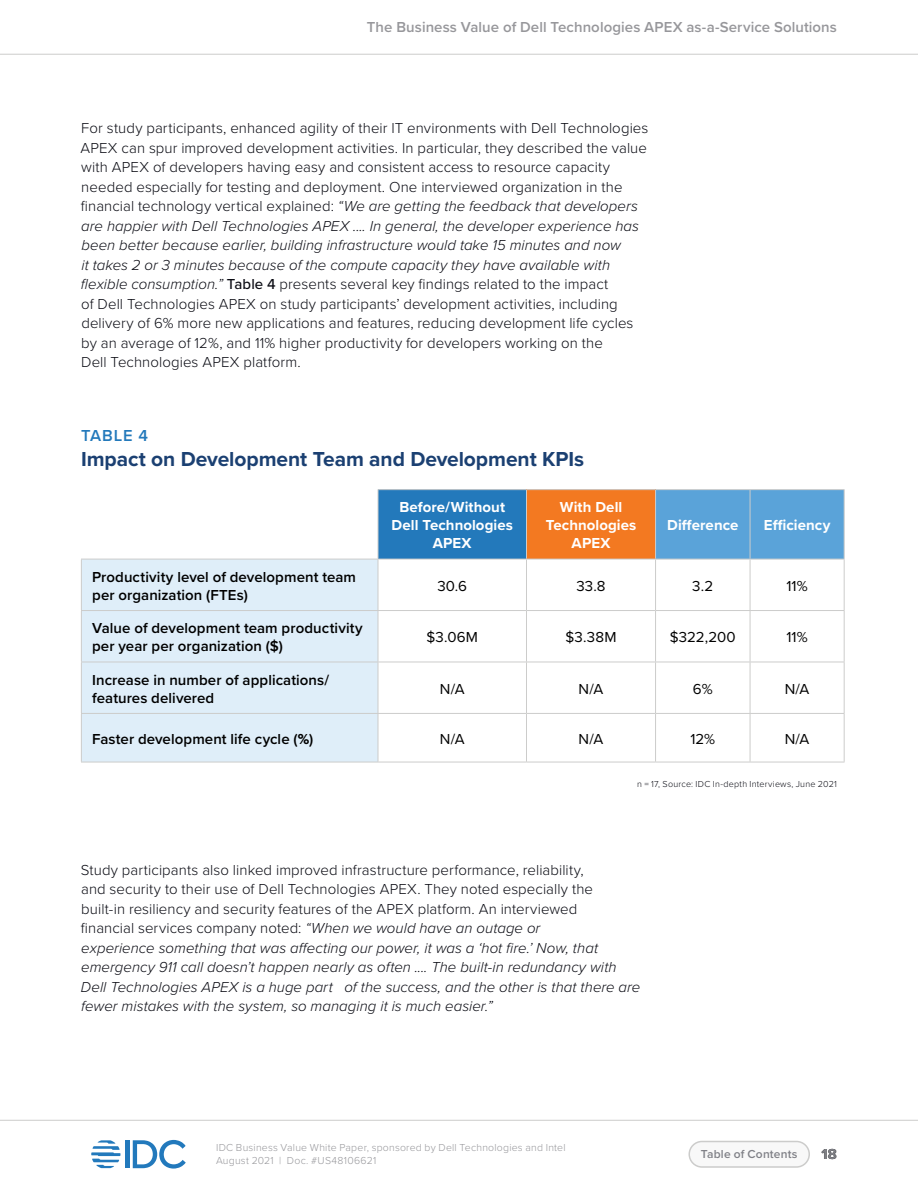
<style>
.page{position:relative;width:918px;height:1188px;background:#fff}
.page>*{position:absolute;margin:0;border:0;box-sizing:border-box;transform-origin:0 0}
.t1{font:700 21px "Proxima Nova";letter-spacing:-.005em;color:#1b4072}
.t2{font:600 16.5px "Proxima Nova";letter-spacing:.05em;color:#2379bb}
.t3{font:300 15px/19.5px "Proxima Nova";letter-spacing:.005em;color:#0a0b13}
.t4{font:italic 300 15px/19.5px "Proxima Nova";letter-spacing:.005em;color:#0a0b13}
.t5{font:600 15px/18px "Proxima Nova";letter-spacing:.005em;color:#000}
.t6{font:700 15px/18px "Proxima Nova";letter-spacing:.005em;color:#fff;text-align:center}
.t7{font:15px "Proxima Nova";letter-spacing:.01em;color:#000}
.t8{font:600 15px "Proxima Nova";letter-spacing:.005em;color:#97979b}
.t9{font:700 15px "Proxima Nova";color:#000}
.t10{font:600 12px "Proxima Nova";letter-spacing:.015em;color:#808187}
.t11{font:300 10.5px/13.5px "Proxima Nova";letter-spacing:.02em;color:#97979b}
.t12{font:300 9px "Proxima Nova";letter-spacing:.025em;color:#0a0b13}
.s1{font-style:italic}
.s2{font-weight:500}
.s3{font-family:"Proxima Nova Extrabld";font-weight:400}
.s4{font-style:normal}
</style>
<div class="page">
<div style="left:689px;top:1142px;width:120px;height:25px;background:#f8f8f8;border-radius:13px"></div>
<div style="left:688px;top:1141px;width:122px;height:27px;border:2px solid #cccccb;border-radius:13px"></div>
<hr style="left:0;top:54px;width:918px;height:1px;background:#cccccb">
<hr style="left:0;top:1120px;width:918px;height:1px;background:#cccccb">
<hr style="left:125px;top:1140px;width:4px;height:28px;background:#2279bc">
<svg style="left:133px;top:1140px;width:53px;height:29px"></svg>
<svg style="left:91px;top:1140px;width:29px;height:28px"></svg>
<div style="left:378px;top:490px;width:148px;height:69px;background:#2379bb"></div>
<div style="left:526px;top:490px;width:130px;height:69px;background:#f37921"></div>
<div style="left:656px;top:490px;width:188px;height:69px;background:#5aa3d9"></div>
<div style="left:82px;top:560px;width:296px;height:202px;background:#dfeef9"></div>
<hr style="left:378px;top:489px;width:148px;height:1px;background:#cccccb">
<hr style="left:378px;top:490px;width:1px;height:69px;background:#cccccb">
<hr style="left:526px;top:489px;width:130px;height:1px;background:#cccccb">
<hr style="left:526px;top:490px;width:1px;height:69px;background:#cccccb">
<hr style="left:656px;top:489px;width:94px;height:1px;background:#cccccb">
<hr style="left:655px;top:490px;width:1px;height:69px;background:#cccccb">
<hr style="left:750px;top:489px;width:95px;height:1px;background:#cccccb">
<hr style="left:750px;top:490px;width:1px;height:69px;background:#cccccb">
<hr style="left:844px;top:490px;width:1px;height:69px;background:#cccccb">
<hr style="left:81px;top:559px;width:297px;height:1px;background:#cccccb">
<hr style="left:81px;top:559px;width:1px;height:51px;background:#cccccb">
<hr style="left:378px;top:559px;width:148px;height:1px;background:#cccccb">
<hr style="left:378px;top:559px;width:1px;height:51px;background:#cccccb">
<hr style="left:526px;top:559px;width:130px;height:1px;background:#cccccb">
<hr style="left:526px;top:559px;width:1px;height:51px;background:#cccccb">
<hr style="left:656px;top:559px;width:94px;height:1px;background:#cccccb">
<hr style="left:655px;top:559px;width:1px;height:51px;background:#cccccb">
<hr style="left:750px;top:559px;width:95px;height:1px;background:#cccccb">
<hr style="left:750px;top:559px;width:1px;height:51px;background:#cccccb">
<hr style="left:844px;top:559px;width:1px;height:51px;background:#cccccb">
<hr style="left:81px;top:610px;width:297px;height:1px;background:#cccccb">
<hr style="left:81px;top:611px;width:1px;height:51px;background:#cccccb">
<hr style="left:378px;top:610px;width:148px;height:1px;background:#cccccb">
<hr style="left:378px;top:611px;width:1px;height:51px;background:#cccccb">
<hr style="left:526px;top:610px;width:130px;height:1px;background:#cccccb">
<hr style="left:526px;top:611px;width:1px;height:51px;background:#cccccb">
<hr style="left:656px;top:610px;width:94px;height:1px;background:#cccccb">
<hr style="left:655px;top:611px;width:1px;height:51px;background:#cccccb">
<hr style="left:750px;top:610px;width:95px;height:1px;background:#cccccb">
<hr style="left:750px;top:611px;width:1px;height:51px;background:#cccccb">
<hr style="left:844px;top:611px;width:1px;height:51px;background:#cccccb">
<hr style="left:81px;top:662px;width:297px;height:1px;background:#cccccb">
<hr style="left:81px;top:662px;width:1px;height:51px;background:#cccccb">
<hr style="left:378px;top:662px;width:148px;height:1px;background:#cccccb">
<hr style="left:378px;top:662px;width:1px;height:51px;background:#cccccb">
<hr style="left:526px;top:662px;width:130px;height:1px;background:#cccccb">
<hr style="left:526px;top:662px;width:1px;height:51px;background:#cccccb">
<hr style="left:656px;top:662px;width:94px;height:1px;background:#cccccb">
<hr style="left:655px;top:662px;width:1px;height:51px;background:#cccccb">
<hr style="left:750px;top:662px;width:95px;height:1px;background:#cccccb">
<hr style="left:750px;top:662px;width:1px;height:51px;background:#cccccb">
<hr style="left:844px;top:662px;width:1px;height:51px;background:#cccccb">
<hr style="left:81px;top:713px;width:297px;height:1px;background:#cccccb">
<hr style="left:81px;top:714px;width:1px;height:48px;background:#cccccb">
<hr style="left:378px;top:713px;width:148px;height:1px;background:#cccccb">
<hr style="left:378px;top:714px;width:1px;height:48px;background:#cccccb">
<hr style="left:526px;top:713px;width:130px;height:1px;background:#cccccb">
<hr style="left:526px;top:714px;width:1px;height:48px;background:#cccccb">
<hr style="left:656px;top:713px;width:94px;height:1px;background:#cccccb">
<hr style="left:655px;top:714px;width:1px;height:48px;background:#cccccb">
<hr style="left:750px;top:713px;width:95px;height:1px;background:#cccccb">
<hr style="left:750px;top:714px;width:1px;height:48px;background:#cccccb">
<hr style="left:844px;top:714px;width:1px;height:48px;background:#cccccb">
<hr style="left:81px;top:762px;width:297px;height:1px;background:#cccccb">
<hr style="left:378px;top:762px;width:148px;height:1px;background:#cccccb">
<hr style="left:526px;top:762px;width:130px;height:1px;background:#cccccb">
<hr style="left:656px;top:762px;width:94px;height:1px;background:#cccccb">
<hr style="left:750px;top:762px;width:95px;height:1px;background:#cccccb">
<p class="t8" style="left:367px;top:16px;width:472px">The Business Value of Dell Technologies APEX as-a-Service Solutions</p>
<p class="t3" style="left:80px;top:118px;width:569px">For study participants, enhanced agility of their IT environments with Dell Technologies APEX can spur improved development activities. In particular, they described the value with APEX of developers having easy and consistent access to resource capacity needed especially for testing and deployment. One interviewed organization in the financial technology vertical explained: <span class="s1">“We are getting the feedback that developers are happier with Dell Technologies APEX .... In general, the developer experience has been better because earlier, building infrastructure would take 15 minutes and now<br>it takes 2 or 3 minutes because of the compute capacity they have available with flexible consumption.”</span> <span class="s2">Table 4</span> presents several key findings related to the impact<br>of Dell Technologies APEX on study participants’ development activities, including delivery of 6% more new applications and features, reducing development life cycles by an average of 12%, and 11% higher productivity for developers working on the<br>Dell Technologies APEX platform.</p>
<p class="t2" style="left:81px;top:423px;width:69px">TABLE 4</p>
<h1 class="t1" style="left:81px;top:443px;width:505px">Impact on Development Team and Development KPIs</h1>
<p class="t6" style="left:392px;top:498px;width:123px">Before/Without<br>Dell Technologies<br>APEX</p>
<p class="t6" style="left:546px;top:498px;width:92px">With Dell<br>Technologies<br>APEX</p>
<p class="t6" style="left:667px;top:516px;width:73px">Difference</p>
<p class="t6" style="left:764px;top:516px;width:68px">Efficiency</p>
<p class="t5" style="left:92px;top:567px;width:266px">Productivity level of development team per organization (FTEs)</p>
<p class="t7" style="left:437px;top:575px;width:31px">30.6</p>
<p class="t7" style="left:576px;top:575px;width:31px">33.8</p>
<p class="t7" style="left:692px;top:575px;width:23px">3.2</p>
<p class="t7" style="left:786px;top:575px;width:23px">11%</p>
<p class="t5" style="left:92px;top:619px;width:272px">Value of development team productivity per year per organization ($)</p>
<p class="t7" style="left:426px;top:626px;width:53px">$3.06M</p>
<p class="t7" style="left:565px;top:626px;width:53px">$3.38M</p>
<p class="t7" style="left:670px;top:626px;width:68px">$322,200</p>
<p class="t7" style="left:786px;top:626px;width:23px">11%</p>
<p class="t5" style="left:92px;top:670px;width:239px">Increase in number of applications/ features delivered</p>
<p class="t7" style="left:440px;top:677px;width:26px">N/A</p>
<p class="t7" style="left:579px;top:677px;width:26px">N/A</p>
<p class="t7" style="left:693px;top:677px;width:21px">6%</p>
<p class="t7" style="left:785px;top:677px;width:26px">N/A</p>
<p class="t5" style="left:92px;top:729px;width:223px">Faster development life cycle (<span class="s3">%</span>)</p>
<p class="t7" style="left:440px;top:727px;width:26px">N/A</p>
<p class="t7" style="left:579px;top:727px;width:26px">N/A</p>
<p class="t7" style="left:690px;top:727px;width:26px">12%</p>
<p class="t7" style="left:785px;top:727px;width:26px">N/A</p>
<p class="t12" style="left:637px;top:777px;width:201px">n = 17, Source: IDC In-depth Interviews, June 2021</p>
<p class="t4" style="left:81px;top:859px;width:561px"><span class="s4">Study participants also linked improved infrastructure performance, reliability,<br>and security to their use of Dell Technologies APEX. They noted especially the built-in resiliency and security features of the APEX platform. An interviewed<br>financial services company noted:</span> “When we would have an outage or<br>experience something that was affecting our power, it was a ‘hot fire.’ Now, that emergency 911 call doesn’t happen nearly as often .... The built-in redundancy with Dell Technologies APEX is a huge part of the success, and the other is that there are fewer mistakes with the system, so managing it is much easier.”</p>
<p class="t11" style="left:216px;top:1140px;width:351px">IDC Business Value White Paper, sponsored by Dell Technologies and Intel<br>August 2021 | Doc. #US48106621</p>
<p class="t10" style="left:701px;top:1145px;width:98px">Table of Contents</p>
<p class="t9" style="left:822px;top:1142px;width:17px">18</p>
</div>
